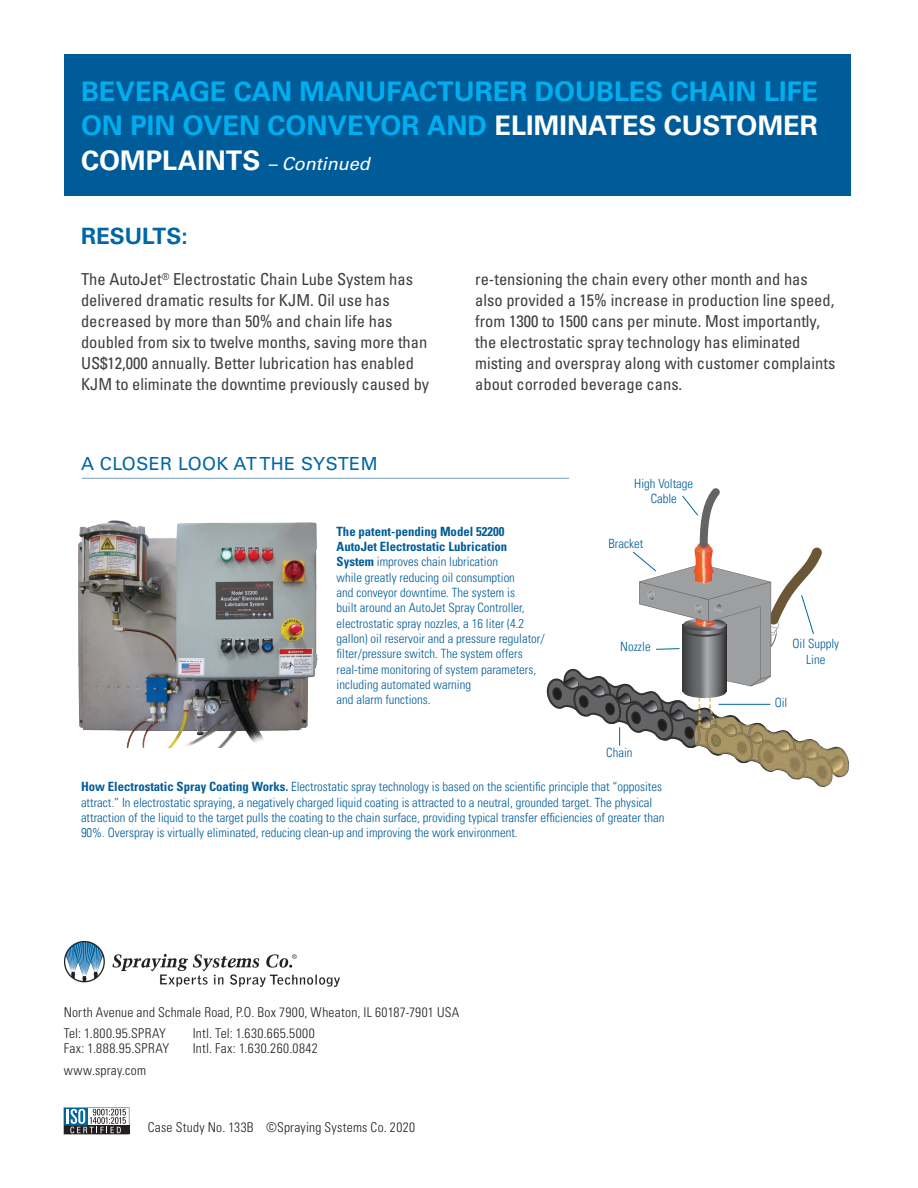
<style>
.page{position:relative;width:918px;height:1188px;background:#fff}
.page>*{position:absolute;margin:0;border:0;box-sizing:border-box;transform-origin:0 0}
.headline{font:700 27px/34.5px "Univers LT Std";color:#00aeef;text-align:justify}
.Paragraph_title{font:700 22.5px "Univers LT Std";color:#0067a5}
.Closer_Look{font:18px "Univers LT Std";letter-spacing:.025em;color:#0067a5}
.body{font:condensed 16.5px/21px "Univers LT Std";color:#3e3e3f}
.t1{font:300 condensed 13.5px "Univers LT Std";letter-spacing:.02em;color:#231f20}
.t2{font:300 condensed 12.75px/15.3px "Univers LT";color:#005c98}
.t3{font:300 condensed 12.75px/15.3px "Univers LT Std";color:#005c98}
.s1{color:#fff}
.s2{font-weight:400;font-style:italic;font-size:18px;color:#fff}
.s3{font-weight:700}
.s4{font-family:"Univers LT Std";font-weight:700}
</style>
<div class="page">
<div style="left:64px;top:55px;width:786px;height:141px;background:#005c98"></div>
<img style="left:64px;top:941px;width:275px;height:45px">
<svg style="left:64px;top:1107px;width:65px;height:27px"></svg>
<hr style="left:82px;top:478px;width:487px;height:1px;background:#769fc2">
<img style="left:78px;top:520px;width:240px;height:228px">
<img style="left:788px;top:746px;width:61px;height:41px">
<svg style="left:546px;top:488px;width:287px;height:287px"></svg>
<p class="headline" style="left:81px;top:74px;width:738px">BEVERAGE CAN MANUFACTURER DOUBLES CHAIN LIFE ON PIN OVEN CONVEYOR AND <span class="s1">ELIMINATES CUSTOMER COMPLAINTS</span> <span class="s2">– Continued</span></p>
<p class="Paragraph_title" style="left:81px;top:223px;width:108px">RESULTS:</p>
<p class="body" style="left:81px;top:269px;width:350px">The AutoJet<sup>®</sup> Electrostatic Chain Lube System has delivered dramatic results for KJM. Oil use has decreased by more than 50% and chain life has doubled from six to twelve months, saving more than US$12,000 annually. Better lubrication has enabled KJM to eliminate the downtime previously caused by</p>
<p class="body" style="left:475px;top:269px;width:362px">re-tensioning the chain every other month and has also provided a 15% increase in production line speed, from 1300 to 1500 cans per minute. Most importantly, the electrostatic spray technology has eliminated misting and overspray along with customer complaints about corroded beverage cans.</p>
<p class="Closer_Look" style="left:81px;top:453px;width:298px">A CLOSER LOOK AT THE SYSTEM</p>
<p class="t3" style="left:337px;top:524px;width:210px"><span class="s3">The patent-pending Model 52200<br>AutoJet Electrostatic Lubrication System</span> improves chain lubrication<br>while greatly reducing oil consumption<br>and conveyor downtime. The system is<br>built around an AutoJet Spray Controller, electrostatic spray nozzles, a 16 liter (4.2 gallon) oil reservoir and a pressure regulator/ filter/pressure switch. The system offers real-time monitoring of system parameters, including automated warning<br>and alarm functions.</p>
<p class="t2" style="left:634px;top:476px;width:60px">High Voltage</p>
<p class="t2" style="left:651px;top:491px;width:28px">Cable</p>
<p class="t2" style="left:609px;top:535px;width:36px">Bracket</p>
<p class="t2" style="left:620px;top:639px;width:32px">Nozzle</p>
<p class="t2" style="left:606px;top:745px;width:28px">Chain</p>
<p class="t2" style="left:81px;top:779px;width:585px"><span class="s4">How Electrostatic Spray Coating Works.</span> Electrostatic spray technology is based on the scientific principle that “opposites attract.” In electrostatic spraying, a negatively charged liquid coating is attracted to a neutral, grounded target. The physical attraction of the liquid to the target pulls the coating to the chain surface, providing typical transfer efficiencies of greater than 90%. Overspray is virtually eliminated, reducing clean-up and improving the work environment.</p>
<p class="t1" style="left:64px;top:1004px;width:397px">North Avenue and Schmale Road, P.O. Box 7900, Wheaton, IL 60187-7901 USA</p>
<p class="t1" style="left:64px;top:1025px;width:104px">Tel: 1.800.95.SPRAY</p>
<p class="t1" style="left:193px;top:1025px;width:123px">Intl. Tel: 1.630.665.5000</p>
<p class="t1" style="left:64px;top:1040px;width:107px">Fax: 1.888.95.SPRAY</p>
<p class="t1" style="left:193px;top:1040px;width:127px">Intl. Fax: 1.630.260.0842</p>
<p class="t1" style="left:64px;top:1062px;width:84px">www.spray.com</p>
<p class="t1" style="left:148px;top:1120px;width:269px">Case Study No. 133B ©Spraying Systems Co. 2020</p>
<p class="t2" style="left:792px;top:636px;width:48px">Oil Supply</p>
<p class="t2" style="left:806px;top:652px;width:21px">Line</p>
<p class="t2" style="left:775px;top:695px;width:14px">Oil</p>
</div>
